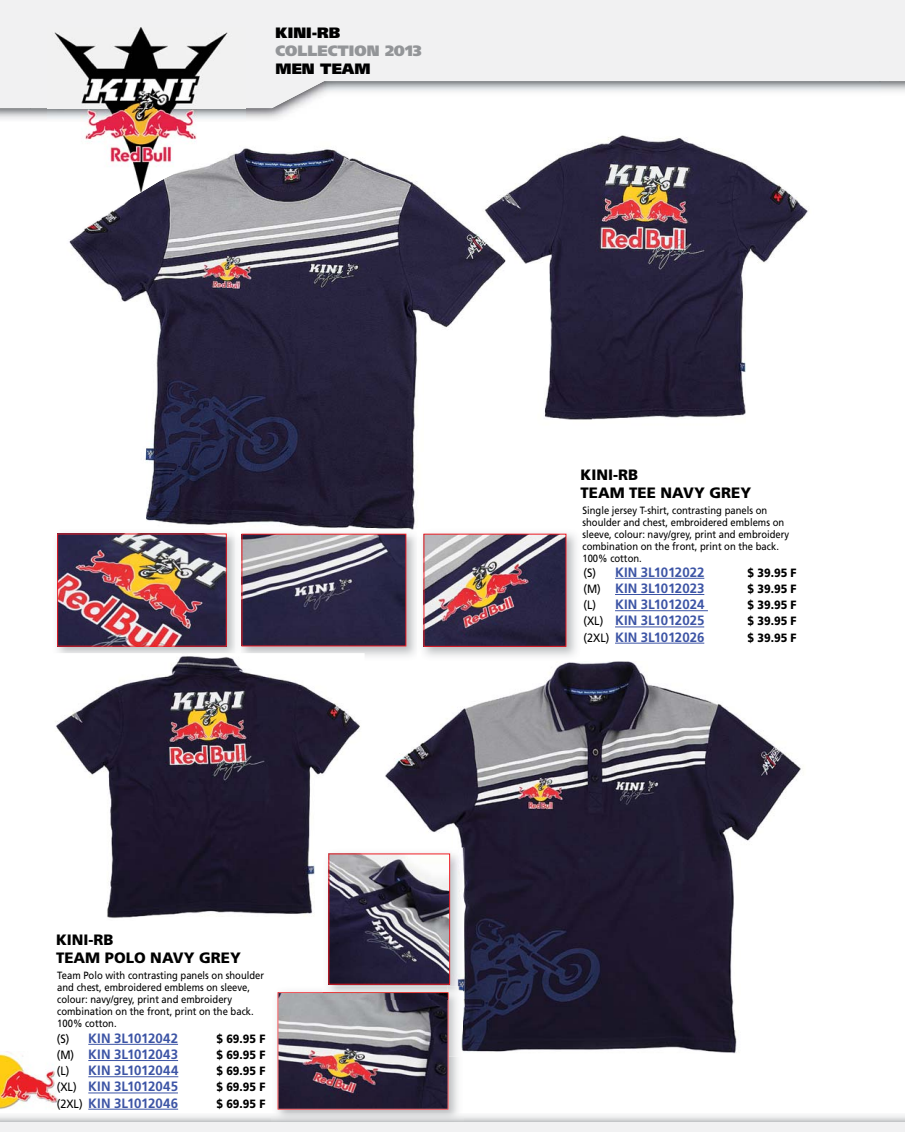
<style>
.page{position:relative;width:905px;height:1132px;background:#fff}
.page>*{position:absolute;margin:0;border:0;box-sizing:border-box;transform-origin:0 0}
.t1{font:900 15px/18px "Frutiger";color:#000}
.t2{font:900 15px/18px "Frutiger";color:#000}
.t3{font:700 13.5px "Frutiger";letter-spacing:.005em;color:#3c54a5}
.t4{font:900 12px "Frutiger";color:#000;scale:.9 1}
.t5{font:10.5px/12px "Frutiger";color:#000;scale:.9 1}
.s1{color:#939598}
.s2{font-weight:400;font-size:12px;color:#000}
</style>
<div class="page">
<svg style="left:0;top:0;width:904px;height:108px;fill:#f1f1f2"></svg>
<div style="left:0;top:1121px;width:904px;height:10px;background:#f1f1f2"></div>
<img style="left:47px;top:27px;width:198px;height:114px">
<img style="left:0;top:1051px;width:58px;height:57px">
<img style="left:505px;top:135px;width:303px;height:285px">
<img style="left:69px;top:141px;width:436px;height:387px">
<img style="left:385px;top:661px;width:416px;height:393px">
<img style="left:57px;top:528px;width:520px;height:129px">
<img style="left:66px;top:529px;width:170px;height:8px">
<img style="left:59px;top:535px;width:165px;height:109px">
<div style="left:57px;top:533px;width:169px;height:113px;border:1px solid #ed1c24"></div>
<img style="left:236px;top:537px;width:4px;height:116px">
<svg style="left:236px;top:529px;width:4px;height:8px"></svg>
<img style="left:243px;top:535px;width:161px;height:109px">
<hr style="left:88px;top:1043px;width:90px;height:1px;background:#3c54a5">
<hr style="left:88px;top:1059px;width:90px;height:1px;background:#3c54a5">
<hr style="left:88px;top:1075px;width:90px;height:1px;background:#3c54a5">
<hr style="left:88px;top:1092px;width:90px;height:1px;background:#3c54a5">
<hr style="left:88px;top:1108px;width:90px;height:1px;background:#3c54a5">
<hr style="left:615px;top:577px;width:89px;height:1px;background:#3c54a5">
<hr style="left:615px;top:594px;width:89px;height:1px;background:#3c54a5">
<hr style="left:615px;top:610px;width:93px;height:1px;background:#3c54a5">
<hr style="left:615px;top:626px;width:89px;height:1px;background:#3c54a5">
<hr style="left:615px;top:642px;width:89px;height:1px;background:#3c54a5">
<img style="left:420px;top:528px;width:85px;height:9px">
<img style="left:418px;top:537px;width:2px;height:120px">
<svg style="left:418px;top:528px;width:2px;height:9px"></svg>
<img style="left:425px;top:535px;width:139px;height:109px">
<img style="left:55px;top:653px;width:309px;height:265px">
<img style="left:272px;top:1056px;width:191px;height:66px">
<img style="left:448px;top:847px;width:16px;height:209px">
<img style="left:277px;top:991px;width:171px;height:118px">
<img style="left:322px;top:847px;width:127px;height:139px">
<img style="left:328px;top:986px;width:135px;height:12px">
<img style="left:322px;top:991px;width:126px;height:7px">
<img style="left:330px;top:855px;width:118px;height:127px">
<div style="left:328px;top:853px;width:122px;height:131px;border:1px solid #ed1c24"></div>
<p class="t2" style="left:275px;top:25px;width:148px">KINI-RB<br><span class="s1">COLLECTION 2013<br></span>MEN TEAM</p>
<p class="t1" style="left:56px;top:931px;width:186px">KINI-RB<br>TEAM POLO NAVY GREY</p>
<p class="t5" style="left:57px;top:969px;width:231px">Team Polo with contrasting panels on shoulder and chest, embroidered emblems on sleeve, colour: navy/grey, print and embroidery combination on the front, print on the back.<br>100% cotton.</p>
<p class="t3" style="left:57px;top:1032px;width:123px"><span class="s2">(S)</span> KIN 3L1012042</p>
<p class="t4" style="left:216px;top:1033px;width:56px">$ 69.95 F</p>
<p class="t3" style="left:57px;top:1048px;width:123px"><span class="s2">(M)</span> KIN 3L1012043</p>
<p class="t4" style="left:216px;top:1049px;width:56px">$ 69.95 F</p>
<p class="t3" style="left:57px;top:1064px;width:123px"><span class="s2">(L)</span> KIN 3L1012044</p>
<p class="t4" style="left:216px;top:1065px;width:56px">$ 69.95 F</p>
<p class="t3" style="left:57px;top:1080px;width:123px"><span class="s2">(XL)</span> KIN 3L1012045</p>
<p class="t4" style="left:216px;top:1082px;width:56px">$ 69.95 F</p>
<p class="t3" style="left:57px;top:1097px;width:123px"><span class="s2">(2XL)</span> KIN 3L1012046</p>
<p class="t4" style="left:216px;top:1098px;width:56px">$ 69.95 F</p>
<p class="t1" style="left:580px;top:466px;width:172px">KINI-RB<br>TEAM TEE NAVY GREY</p>
<p class="t5" style="left:582px;top:504px;width:231px">Single jersey T-shirt, contrasting panels on shoulder and chest, embroidered emblems on sleeve, colour: navy/grey, print and embroidery combination on the front, print on the back.<br>100% cotton.</p>
<p class="t3" style="left:583px;top:566px;width:122px"><span class="s2">(S)</span> KIN 3L1012022</p>
<p class="t4" style="left:747px;top:567px;width:56px">$ 39.95 F</p>
<p class="t3" style="left:583px;top:582px;width:122px"><span class="s2">(M)</span> KIN 3L1012023</p>
<p class="t4" style="left:747px;top:584px;width:56px">$ 39.95 F</p>
<p class="t3" style="left:583px;top:599px;width:122px"><span class="s2">(L)</span> KIN 3L1012024</p>
<p class="t4" style="left:747px;top:600px;width:56px">$ 39.95 F</p>
<p class="t3" style="left:583px;top:615px;width:122px"><span class="s2">(XL)</span> KIN 3L1012025</p>
<p class="t4" style="left:747px;top:616px;width:56px">$ 39.95 F</p>
<p class="t3" style="left:583px;top:631px;width:122px"><span class="s2">(2XL)</span> KIN 3L1012026</p>
<p class="t4" style="left:747px;top:632px;width:56px">$ 39.95 F</p>
</div>
